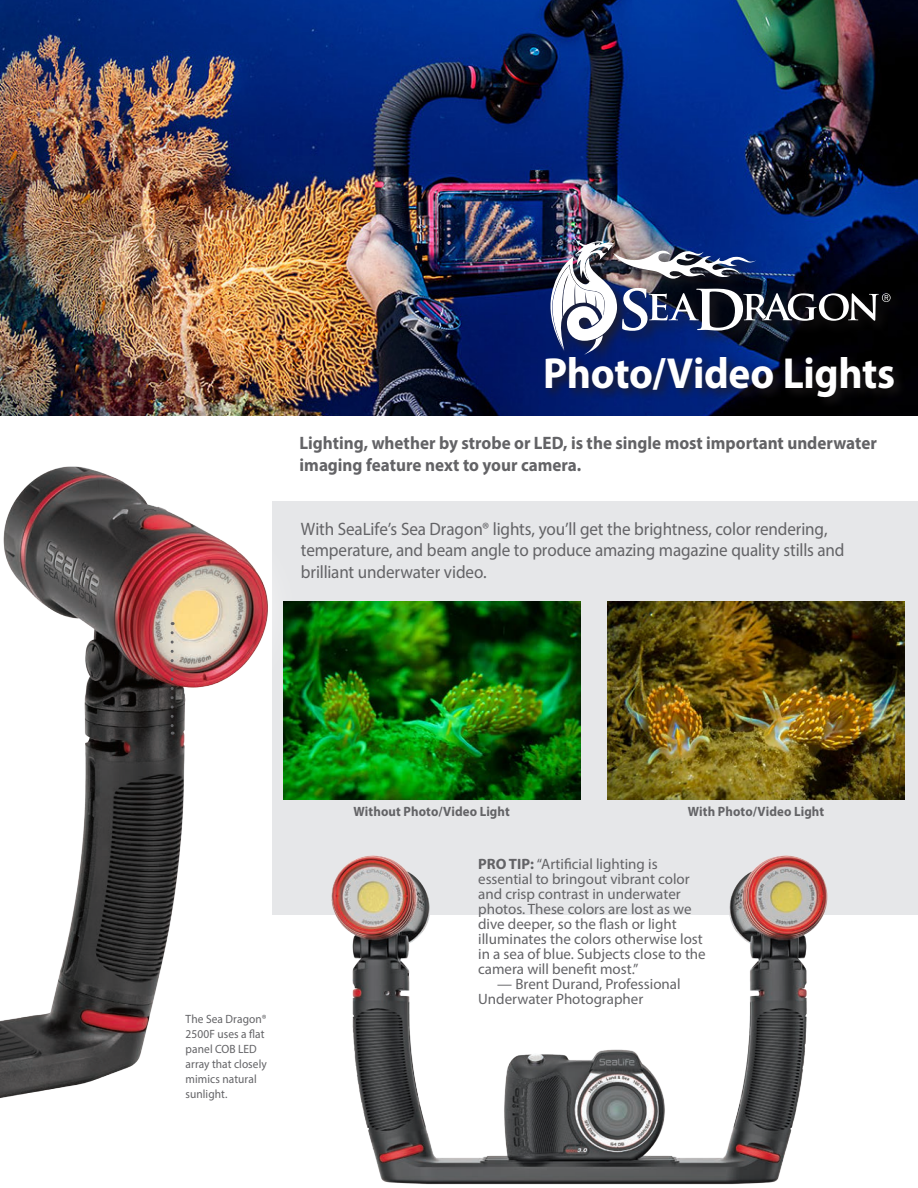
<style>
.page{position:relative;width:918px;height:1188px;background:#fff}
.page>*{position:absolute;margin:0;border:0;box-sizing:border-box;transform-origin:0 0}
.t1{font:700 43.65px "Myriad Pro";letter-spacing:-.005em;color:#fff;scale:.95 1}
.t2{font:18px/21.6px "Myriad Pro";letter-spacing:-.01em;color:#636366;scale:.95 1}
.t3{font:700 18px "Myriad Pro";color:#636366;scale:.95 1}
.t4{font:15px/15px "Myriad Pro";color:#636366}
.t5{font:700 13.5px "Myriad Pro";letter-spacing:.01em;color:#636366;scale:.95 1}
.t6{font:12px/15px "Myriad Pro";letter-spacing:.005em;color:#636366;scale:.95 1}
.s1{font-weight:700}
</style>
<div class="page">
<img style="left:0;top:0;width:918px;height:416px">
<div style="left:543px;top:353px;width:363px;height:57px;background:#231f20;opacity:.75"></div>
<div style="left:546px;top:237px;width:359px;height:131px;background:#231f20;opacity:.75"></div>
<img style="left:550px;top:239px;width:341px;height:116px">
<div style="left:272px;top:501px;width:646px;height:414px;background:#e6e7e9"></div>
<div style="left:0;top:430px;width:304px;height:703px;background:#fff;opacity:.75"></div>
<img style="left:0;top:436px;width:274px;height:697px">
<img style="left:301px;top:843px;width:527px;height:342px">
<img style="left:608px;top:602px;width:296px;height:198px">
<img style="left:283px;top:602px;width:297px;height:198px">
<svg style="left:171px;top:633px;width:3px;height:102px"></svg>
<img style="left:0;top:392px;width:30px;height:301px">
<img style="left:0;top:709px;width:14px;height:210px">
<p class="t1" style="left:543px;top:344px;width:372px">Photo/Video Lights</p>
<p class="t3" style="left:300px;top:431px;width:609px">Lighting, whether by strobe or LED, is the single most important underwater</p>
<p class="t3" style="left:300px;top:453px;width:298px">imaging feature next to your camera.</p>
<p class="t2" style="left:301px;top:518px;width:574px">With SeaLife’s Sea Dragon® lights, you’ll get the brightness, color rendering, temperature, and beam angle to produce amazing magazine quality stills and brilliant underwater video.</p>
<p class="t6" style="left:186px;top:1012px;width:87px">The Sea Dragon®<br>2500F uses a flat panel COB LED array that closely mimics natural sunlight.</p>
<p class="t5" style="left:353px;top:803px;width:166px">Without Photo/Video Light</p>
<p class="t5" style="left:688px;top:803px;width:145px">With Photo/Video Light</p>
<p class="t4" style="left:478px;top:856px;width:229px"><span class="s1">PRO TIP:</span> “Artificial lighting is essential to bringout vibrant color and crisp contrast in underwater photos. These colors are lost as we dive deeper, so the flash or light illuminates the colors otherwise lost in a sea of blue. Subjects close to the camera will benefit most.”</p>
<p class="t4" style="left:478px;top:976px;width:204px;text-indent:19px">— Brent Durand, Professional<br>Underwater Photographer</p>
</div>
